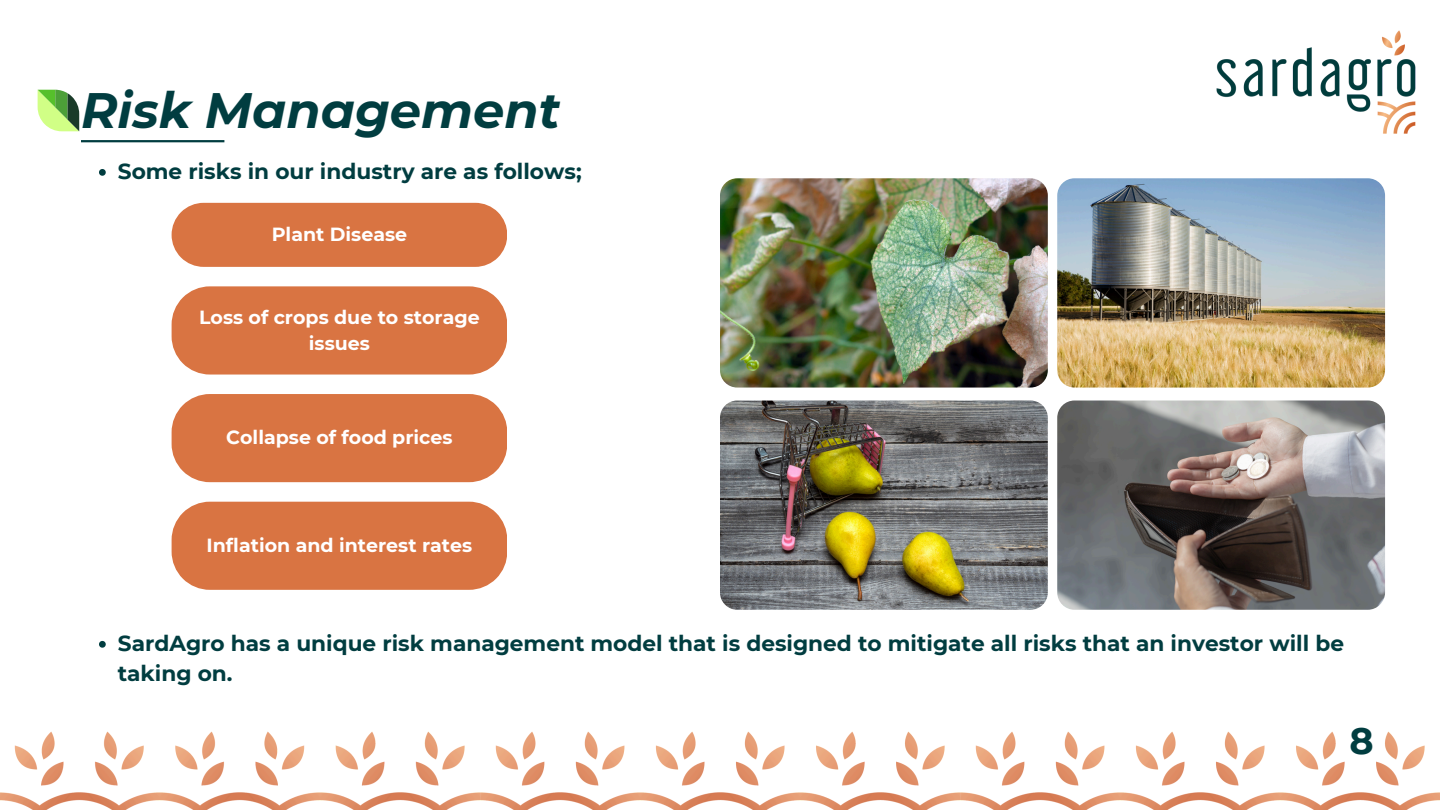
<style>
.page{position:relative;width:1440px;height:810px;background:#fff}
.page>*{position:absolute;margin:0;border:0;box-sizing:border-box;transform-origin:0 0}
.t1{font:italic 700 49.7px "Montserrat";color:#013d40}
.t2{font:700 36.7px "Montserrat";color:#013d40}
.t3{font:700 21.7px/30px "Montserrat";color:#013d40}
.t4{font:700 19px/26.2px "Montserrat";color:#fff;text-align:center}
</style>
<div class="page">
<img style="left:1216px;top:30px;width:200px;height:104px">
<hr style="left:81px;top:140px;width:143px;height:2px;background:#013d40">
<div style="left:172px;top:203px;width:335px;height:64px;background:#d97442"></div>
<div style="left:172px;top:286px;width:335px;height:89px;background:#d97442"></div>
<div style="left:172px;top:394px;width:335px;height:88px;background:#d97442"></div>
<div style="left:172px;top:502px;width:335px;height:88px;background:#d97442"></div>
<img style="left:720px;top:178px;width:328px;height:210px;border-radius:17px">
<svg style="left:99px;top:169px;width:7px;height:7px"></svg>
<svg style="left:99px;top:641px;width:7px;height:7px"></svg>
<img style="left:720px;top:401px;width:328px;height:209px;border-radius:17px">
<img style="left:1057px;top:178px;width:328px;height:210px;border-radius:17px">
<img style="left:1057px;top:401px;width:328px;height:209px;border-radius:17px">
<svg style="left:38px;top:90px;width:41px;height:41px;background:#96c672"></svg>
<img style="left:0;top:731px;width:1440px;height:79px">
<p class="t1" style="left:81px;top:80px;width:481px">Risk Management</p>
<p class="t3" style="left:118px;top:157px;width:465px">Some risks in our industry are as follows;</p>
<h1 class="t4" style="left:272px;top:221px;width:137px">Plant Disease</h1>
<p class="t4" style="left:199px;top:304px;width:282px">Loss of crops due to storage issues</p>
<p class="t4" style="left:226px;top:424px;width:228px">Collapse of food prices</p>
<p class="t4" style="left:207px;top:532px;width:267px">Inflation and interest rates</p>
<p class="t3" style="left:118px;top:629px;width:1228px">SardAgro has a unique risk management model that is designed to mitigate all risks that an investor will be taking on.</p>
<p class="t2" style="left:1350px;top:718px;width:26px">8</p>
</div>
